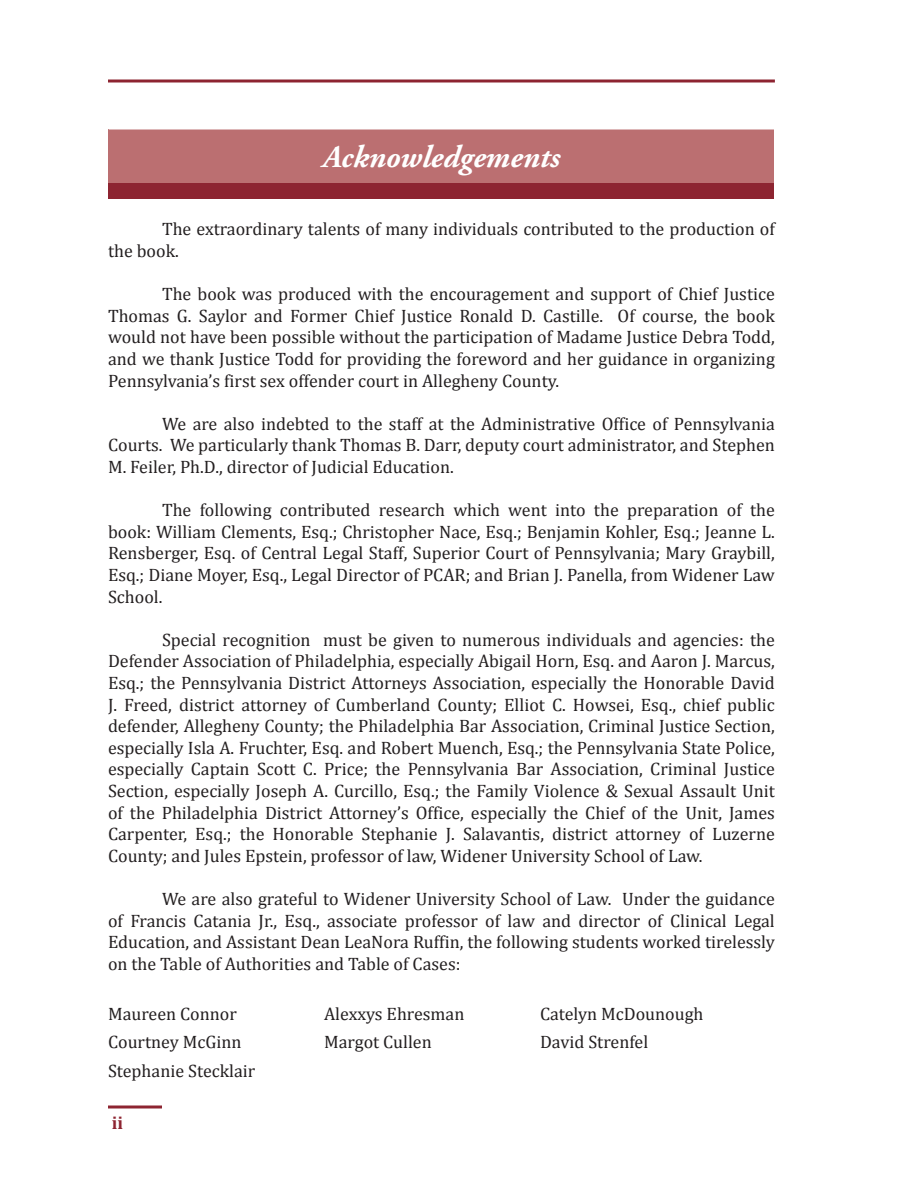
<style>
.page{position:relative;width:918px;height:1188px;background:#fff}
.page>*{position:absolute;margin:0;border:0;box-sizing:border-box;transform-origin:0 0}
.t1{font:italic 700 31.5px "Adobe Garamond Pro";color:#fff}
.t2{font:18px/21.6px "Cambria";color:#231f20;text-align:justify}
.t3{font:700 18px "Cambria";color:#8d2431}
</style>
<div class="page">
<hr style="left:108px;top:80px;width:667px;height:2px;background:#8d2431">
<hr style="left:108px;top:1106px;width:54px;height:2px;background:#8d2431">
<div style="left:109px;top:129px;width:665px;height:54px;background:#bb6f71"></div>
<div style="left:109px;top:183px;width:665px;height:15px;background:#8d2431"></div>
<hr style="left:109px;top:128px;width:665px;height:2px;background:#fff">
<p class="t1" style="left:323px;top:139px;width:239px">Acknowledgements</p>
<p class="t2" style="left:108px;top:218px;width:668px;text-indent:54px">The extraordinary talents of many individuals contributed to the production of the book.</p>
<p class="t2" style="left:108px;top:283px;width:668px;text-indent:54px">The book was produced with the encouragement and support of Chief Justice Thomas G. Saylor and Former Chief Justice Ronald D. Castille. Of course, the book would not have been possible without the participation of Madame Justice Debra Todd, and we thank Justice Todd for providing the foreword and her guidance in organizing Pennsylvania’s first sex offender court in Allegheny County.</p>
<p class="t2" style="left:108px;top:413px;width:668px;text-indent:54px">We are also indebted to the staff at the Administrative Office of Pennsylvania Courts. We particularly thank Thomas B. Darr, deputy court administrator, and Stephen M. Feiler, Ph.D., director of Judicial Education.</p>
<p class="t2" style="left:108px;top:499px;width:668px;text-indent:54px">The following contributed research which went into the preparation of the book: William Clements, Esq.; Christopher Nace, Esq.; Benjamin Kohler, Esq.; Jeanne L.<br>Rensberger, Esq. of Central Legal Staff, Superior Court of Pennsylvania; Mary Graybill, Esq.; Diane Moyer, Esq., Legal Director of PCAR; and Brian J. Panella, from Widener Law School.</p>
<p class="t2" style="left:108px;top:629px;width:668px;text-indent:54px">Special recognition must be given to numerous individuals and agencies: the Defender Association of Philadelphia, especially Abigail Horn, Esq. and Aaron J. Marcus, Esq.; the Pennsylvania District Attorneys Association, especially the Honorable David J. Freed, district attorney of Cumberland County; Elliot C. Howsei, Esq., chief public defender, Allegheny County; the Philadelphia Bar Association, Criminal Justice Section, especially Isla A. Fruchter, Esq. and Robert Muench, Esq.; the Pennsylvania State Police, especially Captain Scott C. Price; the Pennsylvania Bar Association, Criminal Justice Section, especially Joseph A. Curcillo, Esq.; the Family Violence &amp; Sexual Assault Unit of the Philadelphia District Attorney’s Office, especially the Chief of the Unit, James Carpenter, Esq.; the Honorable Stephanie J. Salavantis, district attorney of Luzerne County; and Jules Epstein, professor of law, Widener University School of Law.</p>
<p class="t2" style="left:108px;top:888px;width:668px;text-indent:54px">We are also grateful to Widener University School of Law. Under the guidance of Francis Catania Jr., Esq., associate professor of law and director of Clinical Legal Education, and Assistant Dean LeaNora Ruffin, the following students worked tirelessly on the Table of Authorities and Table of Cases:</p>
<p class="t2" style="left:108px;top:1003px;width:130px">Maureen Connor</p>
<p class="t2" style="left:324px;top:1003px;width:142px">Alexxys Ehresman</p>
<p class="t2" style="left:540px;top:1003px;width:165px">Catelyn McDounough</p>
<p class="t2" style="left:108px;top:1031px;width:135px">Courtney McGinn</p>
<p class="t2" style="left:324px;top:1031px;width:109px">Margot Cullen</p>
<p class="t2" style="left:540px;top:1031px;width:110px">David Strenfel</p>
<p class="t2" style="left:108px;top:1060px;width:149px">Stephanie Stecklair</p>
<p class="t3" style="left:112px;top:1110px;width:13px">ii</p>
</div>
